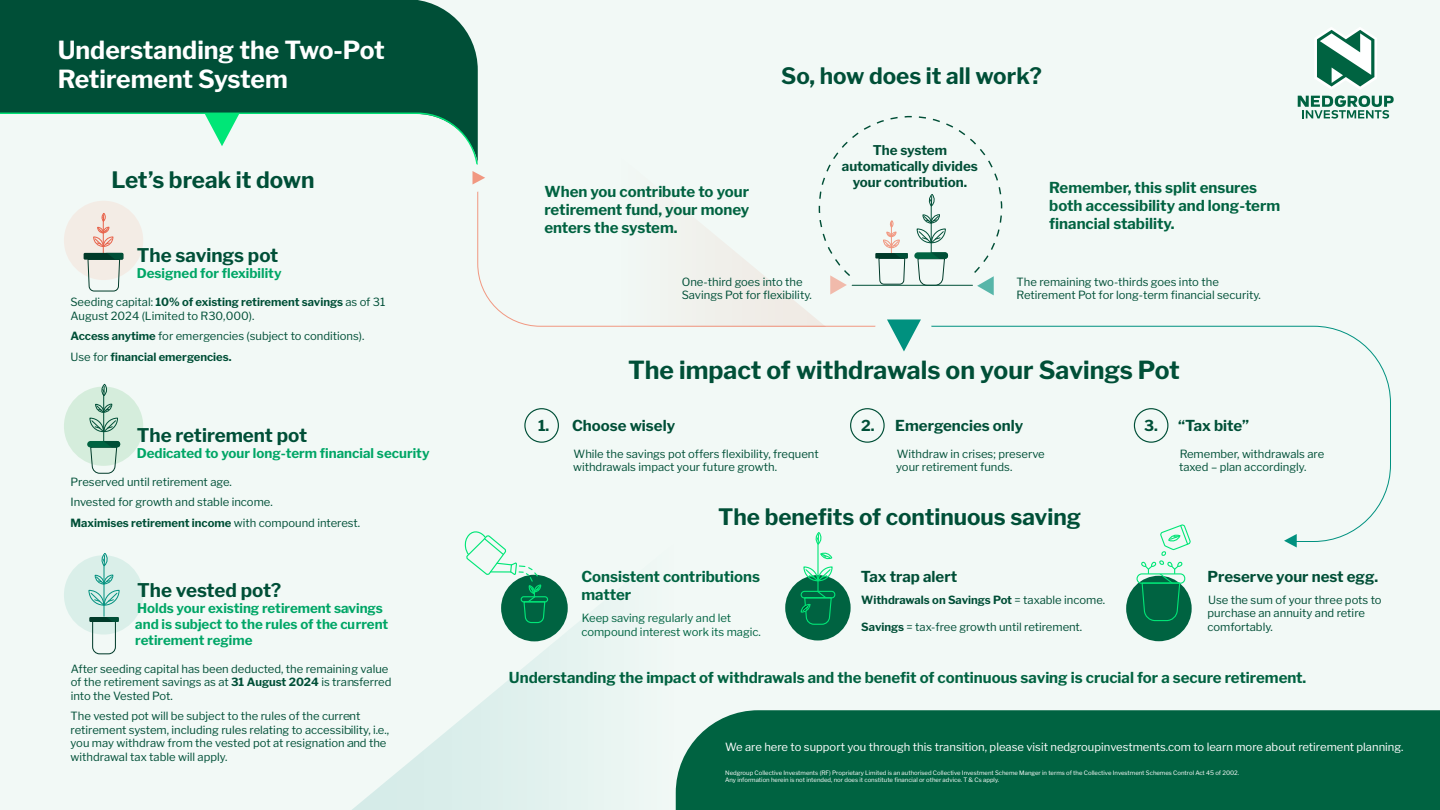
<style>
.page{position:relative;width:1440px;height:810px;background:#f2f9f6}
.page>*{position:absolute;margin:0;border:0;box-sizing:border-box;transform-origin:0 0}
.t1{font:700 24.75px/29.7px "Libre Franklin";color:#fff}
.t2{font:700 24.75px "Libre Franklin";color:#004f37}
.t3{font:700 22.5px "Libre Franklin";color:#004f37}
.t4{font:700 18.75px "Libre Franklin";color:#004f37}
.t5{font:700 15px/18px "Libre Franklin";color:#016341;text-align:justify}
.t6{font:700 15px "Libre Franklin";color:#004f37}
.t7{font:700 15px "Libre Franklin";color:#004e36}
.t8{font:700 15px/18px "Libre Franklin";color:#006341}
.t9{font:700 13.35px/16px "Libre Franklin";color:#00a666}
.t10{font:700 13.35px/16px "Libre Franklin";color:#004e36;text-align:center}
.t11{font:11.25px/13.5px "Libre Franklin";color:#004f37}
.t12{font:11.25px "Libre Franklin";color:#fff}
.t13{font:11.25px/13.5px "Libre Franklin";color:#004e36}
.t14{font:11.25px/13.5px "Libre Franklin";color:#006341}
.t15{font:700 11.25px "Libre Franklin";color:#004e36}
.t16{font:6px/7.2px "Libre Franklin";color:#fff}
.s1{font-weight:700}
.s2{font-weight:400}
</style>
<div class="page">
<div style="left:676px;top:710px;width:764px;height:100px;background:#006341"></div>
<div style="left:0;top:0;width:478px;height:112px;background:#004f37"></div>
<svg style="left:477px;top:192px;width:140px;height:135px"></svg>
<div style="left:64px;top:555px;width:79px;height:80px;background:#daefe9;border-radius:50%"></div>
<div style="left:64px;top:387px;width:79px;height:79px;background:#d5eddc;border-radius:50%"></div>
<svg style="left:1298px;top:27px;width:96px;height:92px"></svg>
<svg style="left:89px;top:385px;width:29px;height:48px"></svg>
<hr style="left:103px;top:395px;width:1px;height:47px;background:#004f37">
<svg style="left:87px;top:441px;width:33px;height:33px"></svg>
<div style="left:64px;top:201px;width:79px;height:79px;background:#f3ece5;border-radius:50%"></div>
<svg style="left:93px;top:213px;width:20px;height:34px"></svg>
<hr style="left:103px;top:221px;width:1px;height:33px;background:#e8634b">
<svg style="left:84px;top:253px;width:39px;height:39px"></svg>
<svg style="left:101px;top:554px;width:7px;height:14px"></svg>
<svg style="left:88px;top:574px;width:32px;height:32px"></svg>
<hr style="left:104px;top:565px;width:1px;height:51px;background:#02917f">
<svg style="left:89px;top:617px;width:30px;height:38px"></svg>
<div style="left:524px;top:408px;width:35px;height:35px;border:1px solid #004f37;border-radius:50%"></div>
<div style="left:850px;top:408px;width:35px;height:35px;border:1px solid #004f37;border-radius:50%"></div>
<hr style="left:0;top:105px;width:316px;height:1px;background:#004f37">
<svg style="left:352px;top:577px;width:324px;height:233px"></svg>
<div style="left:785px;top:575px;width:66px;height:65px;background:#006341;border-radius:50%"></div>
<svg style="left:800px;top:591px;width:35px;height:50px"></svg>
<svg style="left:803px;top:532px;width:30px;height:50px"></svg>
<hr style="left:817px;top:543px;width:2px;height:48px;background:#00e677">
<div style="left:501px;top:575px;width:67px;height:66px;background:#006341;border-radius:50%"></div>
<svg style="left:464px;top:531px;width:84px;height:102px"></svg>
<div style="left:1126px;top:576px;width:66px;height:65px;background:#006341;border-radius:50%"></div>
<svg style="left:1136px;top:542px;width:56px;height:80px"></svg>
<svg style="left:1003px;top:326px;width:388px;height:216px"></svg>
<svg style="left:0;top:112px;width:485px;height:72px"></svg>
<svg style="left:617px;top:116px;width:386px;height:235px"></svg>
<svg style="left:1284px;top:534px;width:13px;height:14px"></svg>
<h1 class="t1" style="left:58px;top:32px;width:329px">Understanding the Two-Pot<br>Retirement System</h1>
<h2 class="t3" style="left:111px;top:162px;width:205px">Let’s break it down</h2>
<h3 class="t4" style="left:137px;top:241px;width:143px">The savings pot</h3>
<p class="t9" style="left:137px;top:264px;width:146px">Designed for flexibility</p>
<p class="t11" style="left:70px;top:294px;width:316px">Seeding capital: <span class="s1">10% of existing retirement savings</span> as of 31<br>August 2024 (Limited to R30,000).</p>
<p class="t11" style="left:70px;top:325px;width:296px;line-height:20.7px"><span class="s1">Access anytime</span> for emergencies (subject to conditions).<br>Use for <span class="s1">financial emergencies.</span></p>
<h3 class="t4" style="left:137px;top:420px;width:172px">The retirement pot</h3>
<p class="t9" style="left:137px;top:443px;width:294px">Dedicated to your long-term financial security</p>
<p class="t11" style="left:70px;top:470px;width:291px;line-height:20.7px">Preserved until retirement age.<br>Invested for growth and stable income.<br><span class="s1">Maximises retirement income</span> with compound interest.</p>
<h3 class="t4" style="left:137px;top:575px;width:146px">The vested pot?</h3>
<p class="t9" style="left:135px;top:599px;width:254px">Holds your existing retirement savings and is subject to the rules of the current retirement regime</p>
<p class="t11" style="left:71px;top:661px;width:322px">After seeding capital has been deducted, the remaining value of the retirement savings as at <span class="s1">31 August 2024</span> is transferred into the Vested Pot.</p>
<p class="t11" style="left:71px;top:708px;width:320px">The vested pot will be subject to the rules of the current retirement system, including rules relating to accessibility, i.e., you may withdraw from the vested pot at resignation and the withdrawal tax table will apply.</p>
<h3 class="t5" style="left:544px;top:181px;width:206px">When you contribute to your retirement fund, your money enters the system.</h3>
<h2 class="t3" style="left:781px;top:58px;width:262px">So, how does it all work?</h2>
<p class="t10" style="left:842px;top:141px;width:138px">The system automatically divides your contribution.</p>
<h3 class="t5" style="left:1049px;top:177px;width:232px;text-align:left">Remember, this split ensures both accessibility and long-term financial stability.</h3>
<p class="t11" style="left:682px;top:274px;width:132px">One-third goes into the<br>Savings Pot for flexibility.</p>
<p class="t11" style="left:1017px;top:274px;width:246px">The remaining two-thirds goes into the<br>Retirement Pot for long-term financial security.</p>
<h1 class="t2" style="left:628px;top:351px;width:553px">The impact of withdrawals on your Savings Pot</h1>
<h3 class="t6" style="left:538px;top:414px;width:139px">1. Choose wisely</h3>
<p class="t11" style="left:573px;top:446px;width:247px">While the savings pot offers flexibility, frequent withdrawals impact your future growth.</p>
<h3 class="t6" style="left:861px;top:414px;width:164px">2. Emergencies only</h3>
<p class="t11" style="left:896px;top:446px;width:150px">Withdraw in crises; preserve your retirement funds.</p>
<h2 class="t3" style="left:718px;top:499px;width:365px">The benefits of continuous saving</h2>
<h3 class="t8" style="left:581px;top:566px;width:180px">Consistent contributions matter</h3>
<p class="t14" style="left:581px;top:610px;width:181px">Keep saving regularly and let compound interest work its magic.</p>
<h3 class="t7" style="left:861px;top:564px;width:98px">Tax trap alert</h3>
<p class="t15" style="left:861px;top:591px;width:246px">Withdrawals on Savings Pot <span class="s2">= taxable income.</span></p>
<p class="t13" style="left:861px;top:619px;width:223px"><span class="s1">Savings</span> = tax-free growth until retirement.</p>
<h3 class="t6" style="left:1144px;top:414px;width:107px">3. “Tax bite”</h3>
<p class="t11" style="left:1179px;top:446px;width:147px">Remember, withdrawals are taxed – plan accordingly.</p>
<h3 class="t7" style="left:1208px;top:564px;width:172px">Preserve your nest egg.</h3>
<p class="t13" style="left:1208px;top:592px;width:176px">Use the sum of your three pots to purchase an annuity and retire comfortably.</p>
<h3 class="t5" style="left:509px;top:667px;width:799px">Understanding the impact of withdrawals and the benefit of continuous saving is crucial for a secure retirement.</h3>
<p class="t12" style="left:725px;top:739px;width:680px">We are here to support you through this transition, please visit nedgroupinvestments.com to learn more about retirement planning.</p>
<p class="t16" style="left:725px;top:769px;width:515px">Nedgroup Collective Investments (RF) Proprietary Limited is an authorised Collective Investment Scheme Manger in terms of the Collective Investment Schemes Control Act 45 of 2002.<br>Any information herein is not intended, nor does it constitute financial or other advice. T &amp; Cs apply.</p>
</div>
